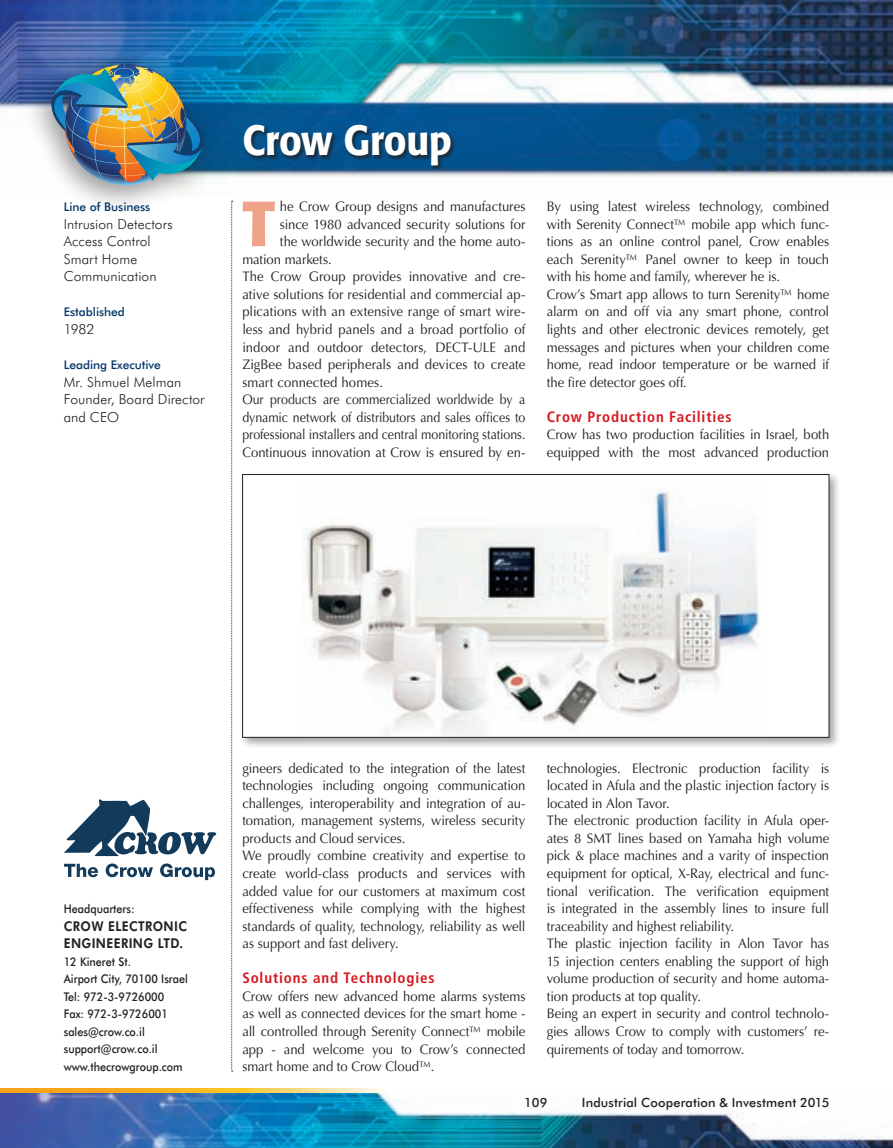
<style>
.page{position:relative;width:893px;height:1148px;background:#fff}
.page>*{position:absolute;margin:0;border:0;box-sizing:border-box;transform-origin:0 0}
.t1{font:700 63.15px "Formata";color:#efa389;scale:.95 1}
.t2{font:500 42px "Formata";letter-spacing:-.005em;color:#fff;scale:.9 1}
.t3{font:700 condensed 15px "Frutiger";letter-spacing:.055em;color:#d7171f}
.t4{font:13.8px/17.5px "Optima";letter-spacing:-.005em;color:#231f20;scale:.95 1}
.t5{font:13.8px "Optima";letter-spacing:-.005em;color:#231f20;scale:.9 1}
.t6{font:300 13.8px/17.5px "Futura BT";letter-spacing:.005em;color:#231f20}
.t7{font:800 13.5px/17.5px "Futura BT";letter-spacing:.03em;color:#231f20;scale:.9 1}
.t8{font:500 12.75px "Futura BT";letter-spacing:.01em;color:#231f20}
.t9{font:500 12px/17.5px "Futura BT";color:#231f20;scale:.9 1}
.t10{font:500 12px "Futura BT";color:#003667}
</style>
<div class="page">
<img style="left:0;top:0;width:893px;height:178px">
<img style="left:0;top:1093px;width:893px;height:55px">
<svg style="left:231px;top:201px;width:2px;height:871px"></svg>
<div style="left:21px;top:45px;width:198px;height:169px;background:#231f20;opacity:.45"></div>
<img style="left:46px;top:64px;width:163px;height:123px">
<svg style="left:0;top:1089px;width:383px;height:4px;background:#fbc048"></svg>
<svg style="left:64px;top:864px;width:34px;height:13px"></svg>
<svg style="left:106px;top:863px;width:47px;height:14px"></svg>
<svg style="left:160px;top:863px;width:55px;height:17px"></svg>
<svg style="left:64px;top:799px;width:152px;height:57px"></svg>
<div style="left:239px;top:471px;width:601px;height:277px;background:#231f20;opacity:.4"></div>
<div style="left:243px;top:475px;width:586px;height:262px;background:#fff"></div>
<img style="left:303px;top:490px;width:457px;height:246px">
<div style="left:242px;top:474px;width:587px;height:264px;border:1px solid #231f20"></div>
<div style="left:242px;top:122px;width:213px;height:48px;background:#231f20;opacity:.75"></div>
<p class="t10" style="left:64px;top:200px;width:88px">Line of Business</p>
<p class="t6" style="left:64px;top:215px;width:110px">Intrusion Detectors<br>Access Control<br>Smart Home<br>Communication</p>
<p class="t10" style="left:64px;top:305px;width:63px">Established</p>
<p class="t6" style="left:64px;top:320px;width:32px">1982</p>
<p class="t10" style="left:64px;top:357px;width:99px">Leading Executive</p>
<p class="t6" style="left:64px;top:373px;width:142px">Mr. Shmuel Melman<br>Founder, Board Director and CEO</p>
<h2 class="t2" style="left:242px;top:115px;width:234px">Crow Group</h2>
<h1 class="t1" style="left:242px;top:184px;width:36px">T</h1>
<p class="t4" style="left:280px;top:198px;width:260px">he Crow Group designs and manufactures</p>
<p class="t4" style="left:280px;top:215px;width:260px">since 1980 advanced security solutions for</p>
<p class="t4" style="left:280px;top:233px;width:260px">the worldwide security and the home auto-</p>
<p class="t4" style="left:242px;top:250px;width:96px">mation markets.</p>
<p class="t4" style="left:242px;top:268px;width:299px">The Crow Group provides innovative and cre-</p>
<p class="t4" style="left:242px;top:286px;width:299px">ative solutions for residential and commercial ap-</p>
<p class="t4" style="left:242px;top:303px;width:299px">plications with an extensive range of smart wire-</p>
<p class="t4" style="left:242px;top:321px;width:299px">less and hybrid panels and a broad portfolio of</p>
<p class="t4" style="left:242px;top:338px;width:299px">indoor and outdoor detectors, DECT-ULE and</p>
<p class="t4" style="left:242px;top:356px;width:299px">ZigBee based peripherals and devices to create</p>
<p class="t4" style="left:242px;top:373px;width:149px">smart connected homes.</p>
<p class="t5" style="left:242px;top:391px;width:316px">Our products are commercialized worldwide by a</p>
<p class="t5" style="left:242px;top:409px;width:316px">dynamic network of distributors and sales offices to</p>
<p class="t5" style="left:242px;top:427px;width:316px">professional installers and central monitoring stations.</p>
<p class="t4" style="left:242px;top:444px;width:299px">Continuous innovation at Crow is ensured by en-</p>
<p class="t4" style="left:547px;top:198px;width:299px">By using latest wireless technology, combined with Serenity Connect™ mobile app which func&shy;tions as an online control panel, Crow enables each Serenity™ Panel owner to keep in touch with his home and family, wherever he is.<br>Crow’s Smart app allows to turn Serenity™ home alarm on and off via any smart phone, control lights and other electronic devices remotely, get messages and pictures when your children come home, read indoor temperature or be warned if the fire detector goes off.</p>
<p class="t3" style="left:547px;top:408px;width:186px">Crow Production Facilities</p>
<p class="t4" style="left:547px;top:426px;width:299px">Crow has two production facilities in Israel, both equipped with the most advanced production</p>
<p class="t9" style="left:64px;top:900px;width:80px">Headquarters:</p>
<p class="t7" style="left:64px;top:917px;width:139px">CROW ELECTRONIC<br>ENGINEERING LTD.</p>
<p class="t9" style="left:64px;top:953px;width:140px">12 Kineret St.<br>Airport City, 70100 Israel<br>Tel: 972-3-9726000<br>Fax: 972-3-9726001 sales@crow.co.il support@crow.co.il www.thecrowgroup.com</p>
<p class="t4" style="left:242px;top:759px;width:299px">gineers dedicated to the integration of the latest technologies including ongoing communication challenges, interoperability and integration of au&shy;tomation, management systems, wireless security products and Cloud services.<br>We proudly combine creativity and expertise to create world-class products and services with added value for our customers at maximum cost effectiveness while complying with the highest standards of quality, technology, reliability as well as support and fast delivery.</p>
<p class="t3" style="left:242px;top:969px;width:194px">Solutions and Technologies</p>
<p class="t4" style="left:242px;top:988px;width:299px;text-align:justify">Crow offers new advanced home alarms systems as well as connected devices for the smart home - all controlled through Serenity Connect™ mobile app - and welcome you to Crow’s connected smart home and to Crow Cloud™.</p>
<p class="t4" style="left:547px;top:759px;width:299px">technologies. Electronic production facility is located in Afula and the plastic injection factory is located in Alon Tavor.<br>The electronic production facility in Afula oper&shy;ates 8 SMT lines based on Yamaha high volume pick &amp; place machines and a varity of inspection equipment for optical, X-Ray, electrical and func&shy;tional verification. The verification equipment is integrated in the assembly lines to insure full traceability and highest reliability.<br>The plastic injection facility in Alon Tavor has 15 injection centers enabling the support of high volume production of security and home automa&shy;tion products at top quality.<br>Being an expert in security and control technolo&shy;gies allows Crow to comply with customers’ re&shy;quirements of today and tomorrow.</p>
<p class="t8" style="left:524px;top:1095px;width:25px">109</p>
<p class="t8" style="left:582px;top:1095px;width:249px">Industrial Cooperation &amp; Investment 2015</p>
</div>
